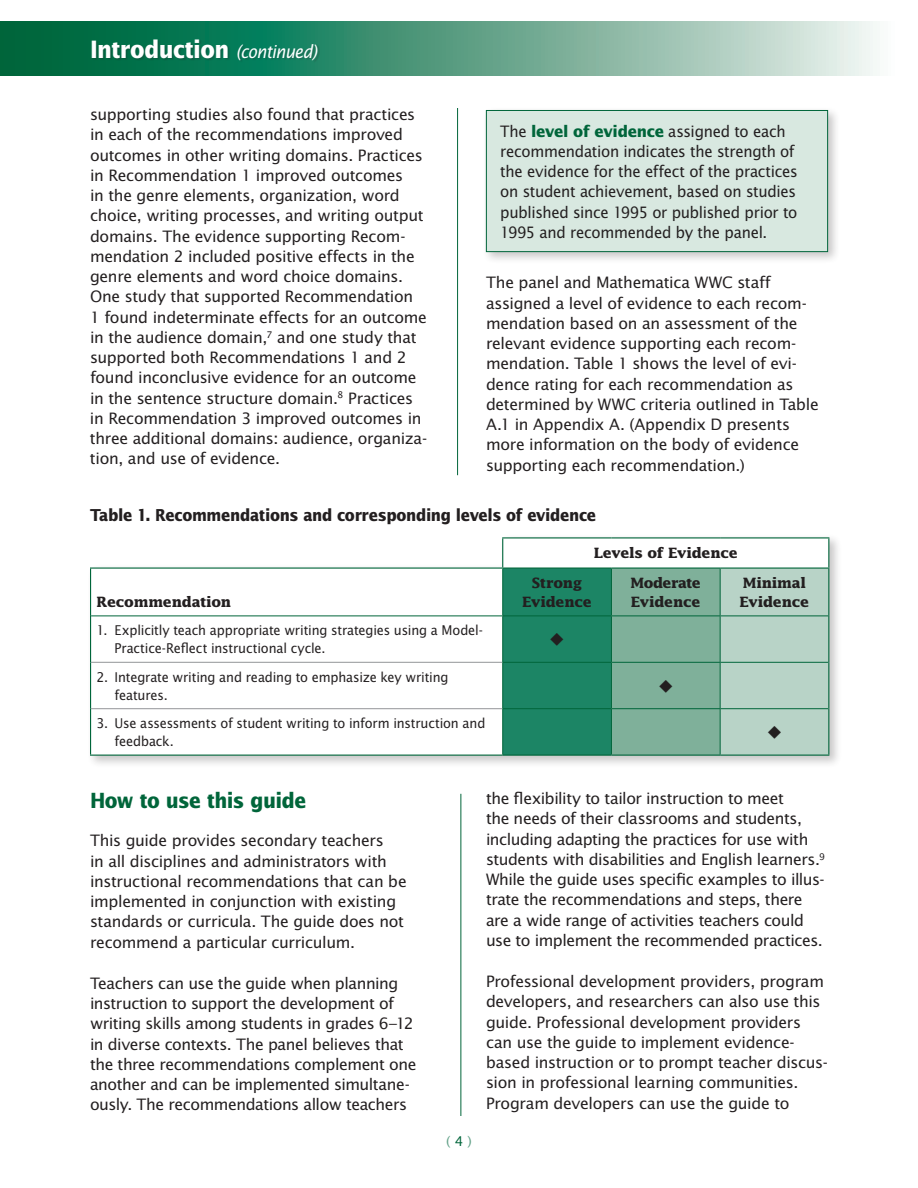
<style>
.page{position:relative;width:918px;height:1188px;background:#fff}
.page>*{position:absolute;margin:0;border:0;box-sizing:border-box;transform-origin:0 0}
.t1{font:700 24px "Dnsdny Lucida Sans Std";letter-spacing:-.03em;color:#fff;scale:.9 1}
.t2{font:700 21px "Dnsdny Lucida Sans Std";letter-spacing:-.035em;color:#00653a;scale:.9 1}
.t3{font:700 16.5px "Dnsdny Lucida Sans Std";letter-spacing:-.025em;color:#231f20;scale:.9 1}
.t4{font:15.75px/20.2px "Cxxwrw Lucida Sans Std";letter-spacing:-.025em;color:#231f20}
.t5{font:15.75px/20.2px "Cxxwrw Lucida Sans Std";letter-spacing:-.025em;color:#231f20;scale:.95 1}
.t6{font:700 14.25px/18.8px "Vtnkpg Lucida Std";letter-spacing:-.02em;color:#231f20}
.t7{font:13.5px/18px "Cxxwrw Lucida Sans Std";letter-spacing:-.015em;color:#231f20;scale:.95 1}
.t8{font:13.5px "Cxxwrw Lucida Sans Std";color:#62a188}
.s1{font-family:"Vxlrpt Lucida Sans Std";font-weight:400;font-style:italic;font-size:18px}
.s2{font-family:"Dnsdny Lucida Sans Std";font-weight:700;color:#00653a}
.s3{color:#00653a}
</style>
<div class="page">
<svg style="left:0;top:21px;width:877px;height:54px;background:#63a48b"></svg>
<div style="left:92px;top:40px;width:228px;height:23px;background:#231f20;opacity:.25"></div>
<hr style="left:460px;top:794px;width:1px;height:322px;background:#00653a">
<div style="left:482px;top:106px;width:359px;height:159px;background:#231f20;opacity:.25"></div>
<div style="left:486px;top:110px;width:342px;height:142px;background:#d8e8e0"></div>
<div style="left:486px;top:110px;width:342px;height:142px;border:1px solid #00653a"></div>
<hr style="left:457px;top:108px;width:1px;height:367px;background:#00653a">
<div style="left:86px;top:534px;width:756px;height:235px;background:#231f20;opacity:.25"></div>
<svg style="left:91px;top:538px;width:737px;height:217px"></svg>
<div style="left:91px;top:568px;width:412px;height:48px;background:#fff"></div>
<hr style="left:91px;top:662px;width:411px;height:1px;background:#939598">
<hr style="left:91px;top:708px;width:411px;height:1px;background:#939598">
<hr style="left:502px;top:538px;width:1px;height:30px;background:#00653a">
<hr style="left:502px;top:537px;width:109px;height:1px;background:#00653a">
<hr style="left:611px;top:537px;width:109px;height:1px;background:#00653a">
<hr style="left:720px;top:537px;width:109px;height:1px;background:#00653a">
<hr style="left:828px;top:538px;width:1px;height:30px;background:#00653a">
<hr style="left:90px;top:569px;width:1px;height:47px;background:#00653a">
<hr style="left:90px;top:568px;width:413px;height:1px;background:#00653a">
<hr style="left:502px;top:569px;width:1px;height:47px;background:#00653a">
<hr style="left:90px;top:616px;width:1px;height:46px;background:#00653a">
<hr style="left:91px;top:616px;width:412px;height:1px;background:#00653a">
<hr style="left:502px;top:616px;width:1px;height:46px;background:#00653a">
<hr style="left:90px;top:662px;width:1px;height:47px;background:#00653a">
<hr style="left:90px;top:709px;width:1px;height:46px;background:#00653a">
<hr style="left:502px;top:663px;width:1px;height:45px;background:#00653a">
<hr style="left:502px;top:709px;width:1px;height:46px;background:#00653a">
<hr style="left:502px;top:662px;width:109px;height:1px;background:#00653a">
<hr style="left:502px;top:708px;width:109px;height:1px;background:#00653a">
<hr style="left:90px;top:755px;width:413px;height:1px;background:#00653a">
<hr style="left:503px;top:755px;width:108px;height:1px;background:#00653a">
<hr style="left:611px;top:755px;width:109px;height:1px;background:#00653a">
<hr style="left:720px;top:755px;width:109px;height:1px;background:#00653a">
<svg style="left:503px;top:568px;width:326px;height:187px;background:#6dab94"></svg>
<h1 class="t1" style="left:90px;top:35px;width:254px">Introduction <span class="s1">(continued)</span></h1>
<p class="t4" style="left:90px;top:105px;width:339px">supporting studies also found that practices in each of the recommendations improved outcomes in other writing domains. Practices in Recommendation 1 improved outcomes<br>in the genre elements, organization, word choice, writing processes, and writing output domains. The evidence supporting Recom&shy;mendation 2 included positive effects in the genre elements and word choice domains.<br>One study that supported Recommendation 1 found indeterminate effects for an outcome in the audience domain,<sup>7</sup> and one study that supported both Recommendations 1 and 2 found inconclusive evidence for an outcome in the sentence structure domain.<sup>8</sup> Practices in Recommendation 3 improved outcomes in three additional domains: audience, organiza&shy;tion, and use of evidence.</p>
<p class="t5" style="left:500px;top:121px;width:315px">The <span class="s2">level of evidence</span> assigned to each recommendation indicates the strength of the evidence for the effect of the practices on student achievement, based on studies published since 1995 or published prior to 1995 and recommended by the panel.</p>
<p class="t4" style="left:486px;top:273px;width:334px">The panel and Mathematica WWC staff assigned a level of evidence to each recom&shy;mendation based on an assessment of the relevant evidence supporting each recom&shy;mendation. Table 1 shows the level of evi&shy;dence rating for each recommendation as determined by WWC criteria outlined in Table A.1 in Appendix A. (Appendix D presents more information on the body of evidence supporting each recommendation.)</p>
<p class="t3" style="left:90px;top:505px;width:564px">Table 1. Recommendations and corresponding levels of evidence</p>
<p class="t6" style="left:594px;top:543px;width:146px">Levels of Evidence</p>
<p class="t6" style="left:97px;top:592px;width:136px">Recommendation</p>
<p class="t6" style="left:522px;top:573px;width:71px;text-align:center">Strong<br>Evidence</p>
<p class="t6" style="left:630px;top:573px;width:72px">Moderate<br>Evidence</p>
<p class="t6" style="left:740px;top:573px;width:71px">Minimal<br>Evidence</p>
<p class="t7" style="left:115px;top:622px;width:389px;text-indent:-18px">1. Explicitly teach appropriate writing strategies using a Model-<br>Practice-Reflect instructional cycle.</p>
<p class="t7" style="left:115px;top:668px;width:353px;text-indent:-18px">2. Integrate writing and reading to emphasize key writing features.</p>
<p class="t7" style="left:115px;top:714px;width:392px;text-indent:-18px">3. Use assessments of student writing to inform instruction and feedback.</p>
<h2 class="t2" style="left:90px;top:789px;width:242px">How to use this guide</h2>
<p class="t4" style="left:90px;top:831px;width:318px">This guide provides secondary teachers<br>in all disciplines and administrators with instructional recommendations that can be implemented in conjunction with existing standards or curricula. The guide does not recommend a particular curriculum.</p>
<p class="t4" style="left:90px;top:973px;width:328px">Teachers can use the guide when planning instruction to support the development of writing skills among students in grades 6–12 in diverse contexts. The panel believes that the three recommendations complement one another and can be implemented simultane&shy;ously. The recommendations allow teachers</p>
<p class="t8" style="left:446px;top:1133px;width:27px">( <span class="s3">4</span> )</p>
<p class="t4" style="left:486px;top:789px;width:340px">the flexibility to tailor instruction to meet<br>the needs of their classrooms and students, including adapting the practices for use with students with disabilities and English learners.<sup>9<br></sup>While the guide uses specific examples to illus&shy;trate the recommendations and steps, there are a wide range of activities teachers could use to implement the recommended practices.</p>
<p class="t4" style="left:486px;top:972px;width:343px">Professional development providers, program developers, and researchers can also use this guide. Professional development providers can use the guide to implement evidence&shy;based instruction or to prompt teacher discus&shy;sion in professional learning communities.<br>Program developers can use the guide to</p>
</div>
